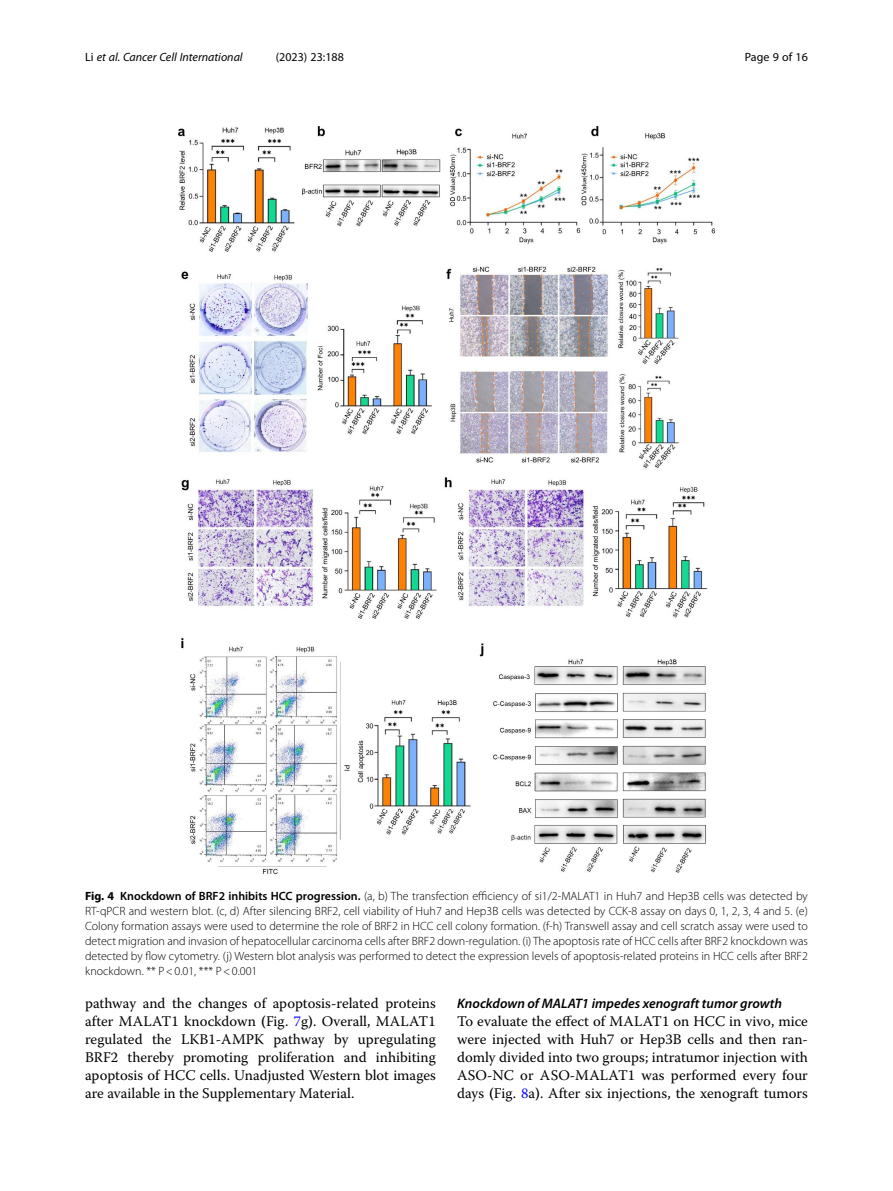
<style>
.page{position:relative;width:893px;height:1191px;background:#fff}
.page>*{position:absolute;margin:0;border:0;box-sizing:border-box;transform-origin:0 0}
.Body_Text{font:14.7px/18px "Warnock Pro";color:#000;text-align:justify}
.Head_3{font:italic 600 13.8px "Myriad Pro";color:#000}
.Figure_Caption{font:300 12px/15px "Myriad Pro";color:#000;text-align:justify}
.t1{font:italic 12px "Myriad Pro";color:#000}
.t2{font:12px "Myriad Pro";color:#000}
.s1{font-style:normal}
.s2{font-weight:700}
.s3{font-weight:600}
.s4{color:#00f}
</style>
<div class="page">
<img style="left:178px;top:126px;width:536px;height:747px">
<p class="t1" style="left:85px;top:50px;width:159px"><span class="s1">Li</span> et al. Cancer Cell International</p>
<p class="t2" style="left:276px;top:50px;width:70px">(2023) 23:188</p>
<p class="t2" style="left:745px;top:50px;width:65px">Page 9 of 16</p>
<p class="Figure_Caption" style="left:85px;top:889px;width:724px"><span class="s2">Fig. 4</span> <span class="s3">Knockdown of BRF2 inhibits HCC progression.</span> (a, b) The transfection efficiency of si1/2-MALAT1 in Huh7 and Hep3B cells was detected by RT-qPCR and western blot. (c, d) After silencing BRF2, cell viability of Huh7 and Hep3B cells was detected by CCK-8 assay on days 0, 1, 2, 3, 4 and 5. (e)<br>Colony formation assays were used to determine the role of BRF2 in HCC cell colony formation. (f-h) Transwell assay and cell scratch assay were used to detect migration and invasion of hepatocellular carcinoma cells after BRF2 down-regulation. (i) The apoptosis rate of HCC cells after BRF2 knockdown was detected by flow cytometry. (j) Western blot analysis was performed to detect the expression levels of apoptosis-related proteins in HCC cells after BRF2 knockdown. ** P&lt;0.01, *** P&lt;0.001</p>
<p class="Body_Text" style="left:85px;top:994px;width:352px">pathway and the changes of apoptosis-related proteins after MALAT1 knockdown <span class="s3">(</span>Fig. <span class="s4">7</span>g<span class="s3">)</span>. Overall, MALAT1 regulated the LKB1-AMPK pathway by upregulating BRF2 thereby promoting proliferation and inhibiting apoptosis of HCC cells. Unadjusted Western blot images are available in the Supplementary Material.</p>
<p class="Head_3" style="left:457px;top:995px;width:326px">Knockdown of MALAT1 impedes xenograft tumor growth</p>
<p class="Body_Text" style="left:457px;top:1012px;width:352px">To evaluate the effect of MALAT1 on HCC in vivo, mice were injected with Huh7 or Hep3B cells and then ran&shy;domly divided into two groups; intratumor injection with ASO-NC or ASO-MALAT1 was performed every four days <span class="s3">(</span>Fig. <span class="s4">8</span>a<span class="s3">)</span>. After six injections, the xenograft tumors</p>
</div>
